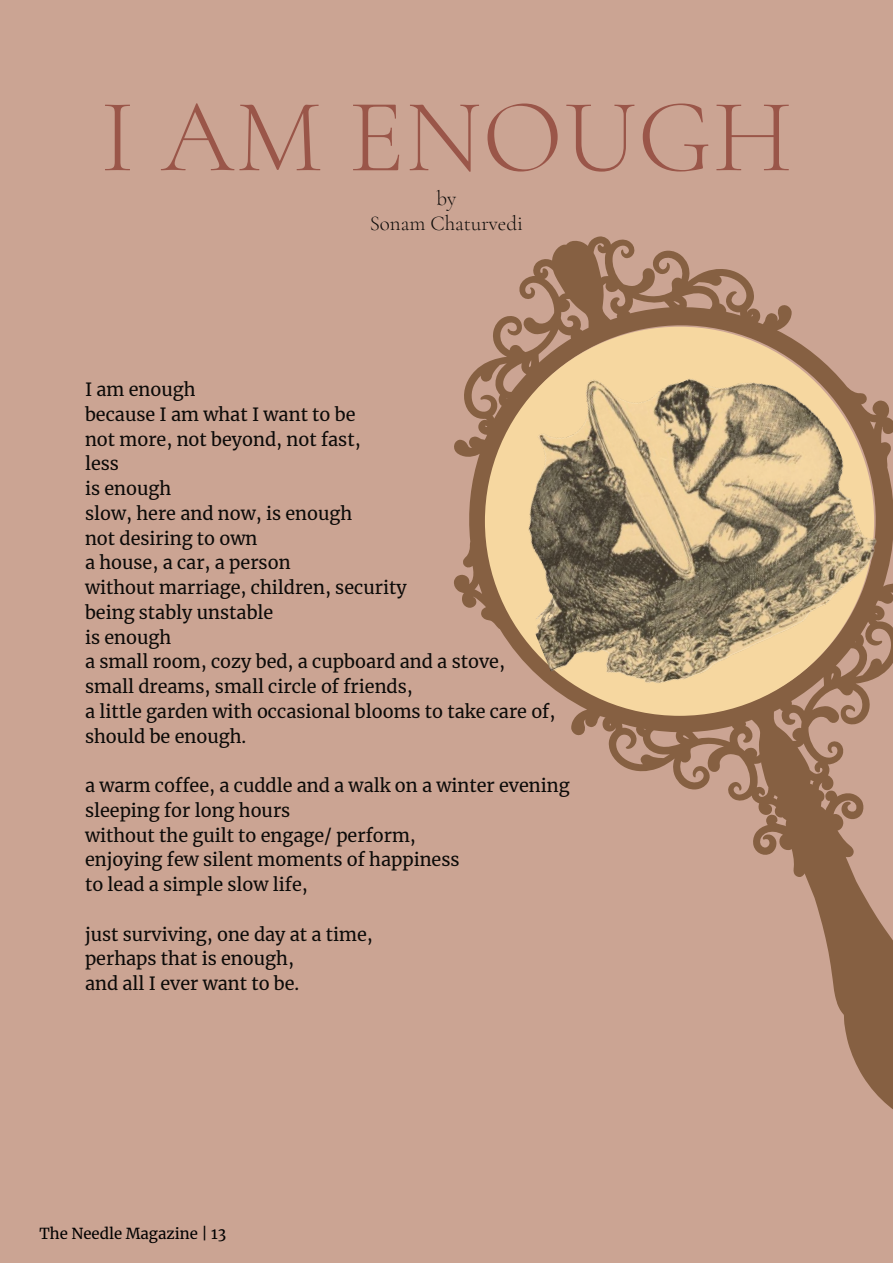
<style>
.page{position:relative;width:893px;height:1264px;background:#fff}
.page>*{position:absolute;margin:0;border:0;box-sizing:border-box;transform-origin:0 0}
.t1{font:300 104.85px "Cormorant Garamond";letter-spacing:.01em;color:#9a5649}
.t2{font:300 21px/24.8px "Cormorant Garamond";color:#0c0a08;text-align:center}
.t3{font:18px/24.8px "Merriweather";color:#0c0a08}
.t4{font:15px "Merriweather";color:#000}
</style>
<div class="page">
<div style="left:0;top:0;width:892px;height:1262px;background:#cba493"></div>
<svg style="left:519px;top:236px;width:373px;height:840px"></svg>
<svg style="left:783px;top:838px;width:8px;height:8px"></svg>
<svg style="left:761px;top:735px;width:55px;height:78px;background:#8d674a"></svg>
<svg style="left:831px;top:818px;width:8px;height:8px"></svg>
<svg style="left:863px;top:1006px;width:29px;height:103px;background:#8f694d"></svg>
<svg style="left:563px;top:249px;width:21px;height:25px"></svg>
<img style="left:454px;top:294px;width:438px;height:437px">
<h1 class="t1" style="left:100px;top:73px;width:693px">I AM ENOUGH</h1>
<p class="t2" style="left:369px;top:186px;width:155px">by<br>Sonam Chaturvedi</p>
<p class="t3" style="left:85px;top:377px;width:472px">I am enough<br>because I am what I want to be<br>not more, not beyond, not fast,<br>less<br>is enough<br>slow, here and now, is enough<br>not desiring to own<br>a house, a car, a person<br>without marriage, children, security<br>being stably unstable<br>is enough<br>a small room, cozy bed, a cupboard and a stove, small dreams, small circle of friends,<br>a little garden with occasional blooms to take care of, should be enough.</p>
<p class="t3" style="left:85px;top:773px;width:486px">a warm coffee, a cuddle and a walk on a winter evening sleeping for long hours<br>without the guilt to engage/ perform,<br>enjoying few silent moments of happiness<br>to lead a simple slow life,</p>
<p class="t3" style="left:85px;top:921px;width:289px">just surviving, one day at a time, perhaps that is enough,<br>and all I ever want to be.</p>
<p class="t4" style="left:39px;top:1224px;width:188px">The Needle Magazine | 13</p>
</div>
